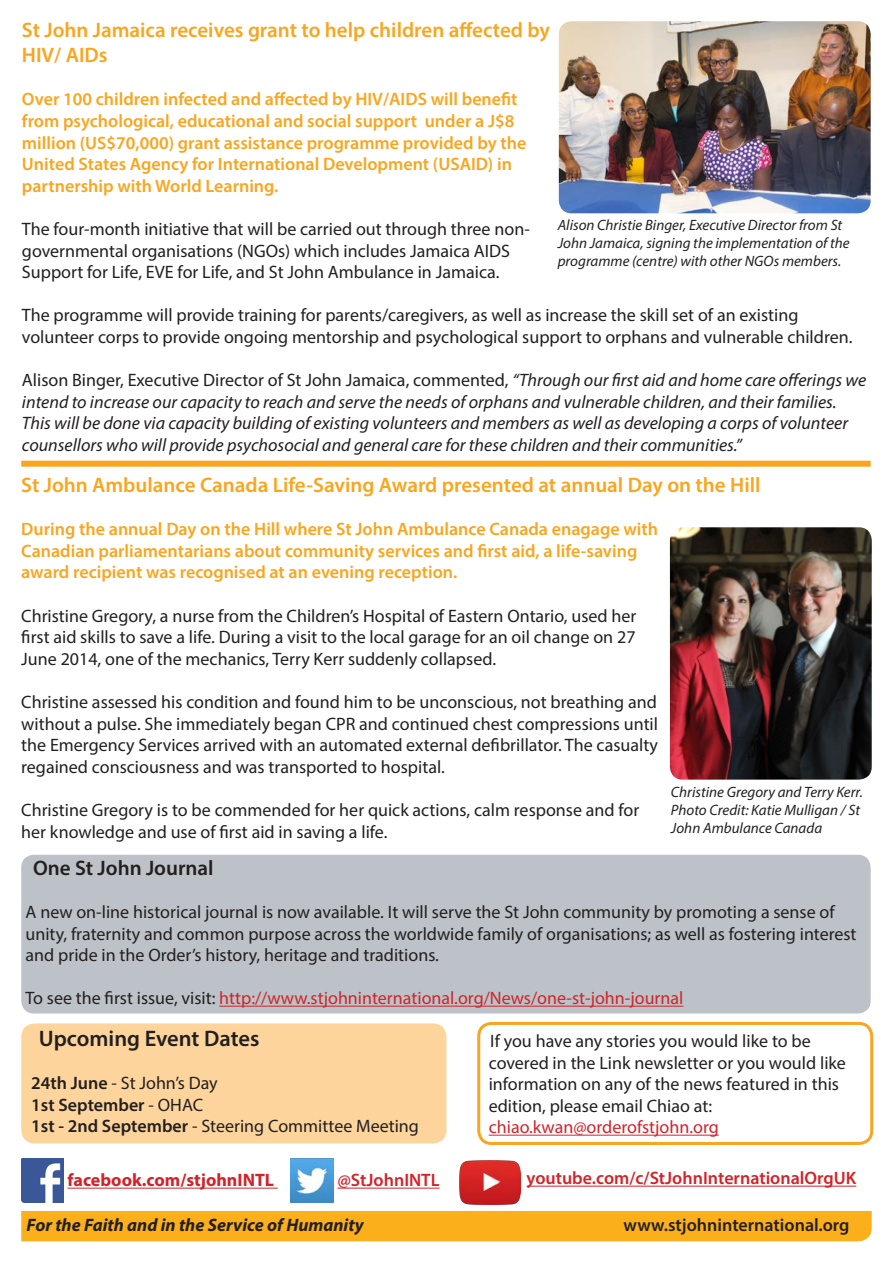
<style>
.page{position:relative;width:893px;height:1263px;background:#fff}
.page>*{position:absolute;margin:0;border:0;box-sizing:border-box;transform-origin:0 0}
.t1{font:600 22.5px "Myriad Pro";color:#231f20}
.t2{font:600 21px/25.2px "Myriad Pro";color:#f9a51e}
.t3{font:600 21px "Myriad Pro";color:#231f20}
.t4{font:18px/21.6px "Myriad Pro";color:#231f20}
.t5{font:600 18px/21.6px "Myriad Pro";color:#f9a51e}
.t6{font:italic 18px/21.6px "Myriad Pro";color:#231f20}
.t7{font:18px "Myriad Pro";color:#d1232a}
.t8{font:600 18px "Myriad Pro";color:#d1232a}
.t9{font:600 18px "Myriad Pro";color:#231f20}
.t10{font:italic 700 18px "Myriad Pro";color:#231f20}
.t11{font:700 18px "Myriad Pro";color:#d1232a}
.t12{font:italic 15px/18px "Myriad Pro";color:#231f20}
.s1{font-style:normal}
.s2{color:#231f20}
.s3{font-weight:600}
.s4{font-weight:400}
</style>
<div class="page">
<div style="left:21px;top:855px;width:850px;height:158px;background:#bcc2c7;border-radius:13px"></div>
<hr style="left:219px;top:1006px;width:464px;height:1px;background:#d1232a">
<div style="left:21px;top:1211px;width:851px;height:30px;background:#fbaf1b"></div>
<hr style="left:489px;top:1135px;width:230px;height:1px;background:#d1232a">
<div style="left:477px;top:1022px;width:396px;height:123px;border:3px solid #f9a51e;border-radius:13px"></div>
<div style="left:22px;top:1024px;width:424px;height:119px;background:#fdd59c;border-radius:13px"></div>
<div style="left:21px;top:1023px;width:425px;height:120px;border:2px solid #fdd59c;border-radius:13px"></div>
<div style="left:21px;top:461px;width:850px;height:6px;background:#f9a51e"></div>
<hr style="left:67px;top:1188px;width:211px;height:1px;background:#d1232a">
<img style="left:21px;top:1159px;width:43px;height:43px">
<img style="left:291px;top:1159px;width:42px;height:43px">
<img style="left:460px;top:1161px;width:61px;height:43px">
<hr style="left:337px;top:1188px;width:103px;height:1px;background:#d1232a">
<hr style="left:527px;top:1186px;width:329px;height:1px;background:#d1232a">
<img style="left:559px;top:21px;width:312px;height:192px">
<img style="left:670px;top:527px;width:202px;height:253px">
<p class="t2" style="left:22px;top:17px;width:530px">St John Jamaica receives grant to help children affected by<br>HIV/ AIDs</p>
<p class="t5" style="left:22px;top:88px;width:506px">Over 100 children infected and affected by HIV/AIDS will benefit from psychological, educational and social support under a J$8 million (US$70,000) grant assistance programme provided by the United States Agency for International Development (USAID) in partnership with World Learning.</p>
<p class="t4" style="left:22px;top:218px;width:509px">The four-month initiative that will be carried out through three non&shy;governmental organisations (NGOs) which includes Jamaica AIDS<br>Support for Life, EVE for Life, and St John Ambulance in Jamaica.</p>
<p class="t4" style="left:22px;top:304px;width:832px">The programme will provide training for parents/caregivers, as well as increase the skill set of an existing volunteer corps to provide ongoing mentorship and psychological support to orphans and vulnerable children.</p>
<p class="t6" style="left:22px;top:369px;width:846px"><span class="s1">Alison Binger, Executive Director of St John Jamaica, commented,</span> “Through our first aid and home care offerings we intend to increase our capacity to reach and serve the needs of orphans and vulnerable children, and their families.</p>
<p class="t6" style="left:22px;top:412px;width:828px">This will be done via capacity building of existing volunteers and members as well as developing a corps of volunteer counsellors who will provide psychosocial and general care for these children and their communities.”</p>
<p class="t12" style="left:558px;top:216px;width:293px">Alison Christie Binger, Executive Director from St<br>John Jamaica, signing the implementation of the programme (centre) with other NGOs members.</p>
<p class="t2" style="left:21px;top:472px;width:741px">St John Ambulance Canada Life-Saving Award presented at annual Day on the Hill</p>
<p class="t5" style="left:21px;top:518px;width:638px">During the annual Day on the Hill where St John Ambulance Canada enagage with<br>Canadian parliamentarians about community services and first aid, a life-saving award recipient was recognised at an evening reception.</p>
<p class="t4" style="left:21px;top:604px;width:617px;text-align:justify">Christine Gregory, a nurse from the Children’s Hospital of Eastern Ontario, used her first aid skills to save a life. During a visit to the local garage for an oil change on 27<br>June 2014, one of the mechanics, Terry Kerr suddenly collapsed.</p>
<p class="t4" style="left:21px;top:691px;width:638px;text-align:justify">Christine assessed his condition and found him to be unconscious, not breathing and without a pulse. She immediately began CPR and continued chest compressions until the Emergency Services arrived with an automated external defibrillator. The casualty regained consciousness and was transported to hospital.</p>
<p class="t4" style="left:21px;top:799px;width:619px">Christine Gregory is to be commended for her quick actions, calm response and for her knowledge and use of first aid in saving a life.</p>
<p class="t12" style="left:671px;top:782px;width:193px">Christine Gregory and Terry Kerr.</p>
<p class="t12" style="left:671px;top:800px;width:191px">Photo Credit: Katie Mulligan / St<br>John Ambulance Canada</p>
<p class="t3" style="left:33px;top:854px;width:182px">One St John Journal</p>
<p class="t4" style="left:26px;top:901px;width:833px">A new on-line historical journal is now available. It will serve the St John community by promoting a sense of unity, fraternity and common purpose across the worldwide family of organisations; as well as fostering interest and pride in the Order’s history, heritage and traditions.</p>
<p class="t7" style="left:26px;top:987px;width:659px"><span class="s2">To see the first issue, visit:</span> http://www.stjohninternational.org/News/one-st-john-journal</p>
<p class="t1" style="left:39px;top:1024px;width:222px">Upcoming Event Dates</p>
<p class="t4" style="left:31px;top:1072px;width:188px"><span class="s3">24th June</span> - St John’s Day</p>
<p class="t9" style="left:31px;top:1093px;width:173px">1st September <span class="s4">- OHAC</span></p>
<p class="t4" style="left:31px;top:1115px;width:389px"><span class="s3">1st - 2nd September</span> - Steering Committee Meeting</p>
<p class="t11" style="left:67px;top:1168px;width:208px">facebook.com/stjohnINTL</p>
<p class="t8" style="left:337px;top:1169px;width:104px">@StJohnINTL</p>
<p class="t8" style="left:527px;top:1167px;width:331px">youtube.com/c/StJohnInternationalOrgUK</p>
<p class="t4" style="left:489px;top:1030px;width:359px">If you have any stories you would like to be covered in the Link newsletter or you would like information on any of the news featured in this edition, please email Chiao at:</p>
<p class="t7" style="left:489px;top:1116px;width:232px">chiao.kwan@orderofstjohn.org</p>
<p class="t10" style="left:27px;top:1213px;width:339px">For the Faith and in the Service of Humanity</p>
<p class="t9" style="left:624px;top:1213px;width:227px">www.stjohninternational.org</p>
</div>
